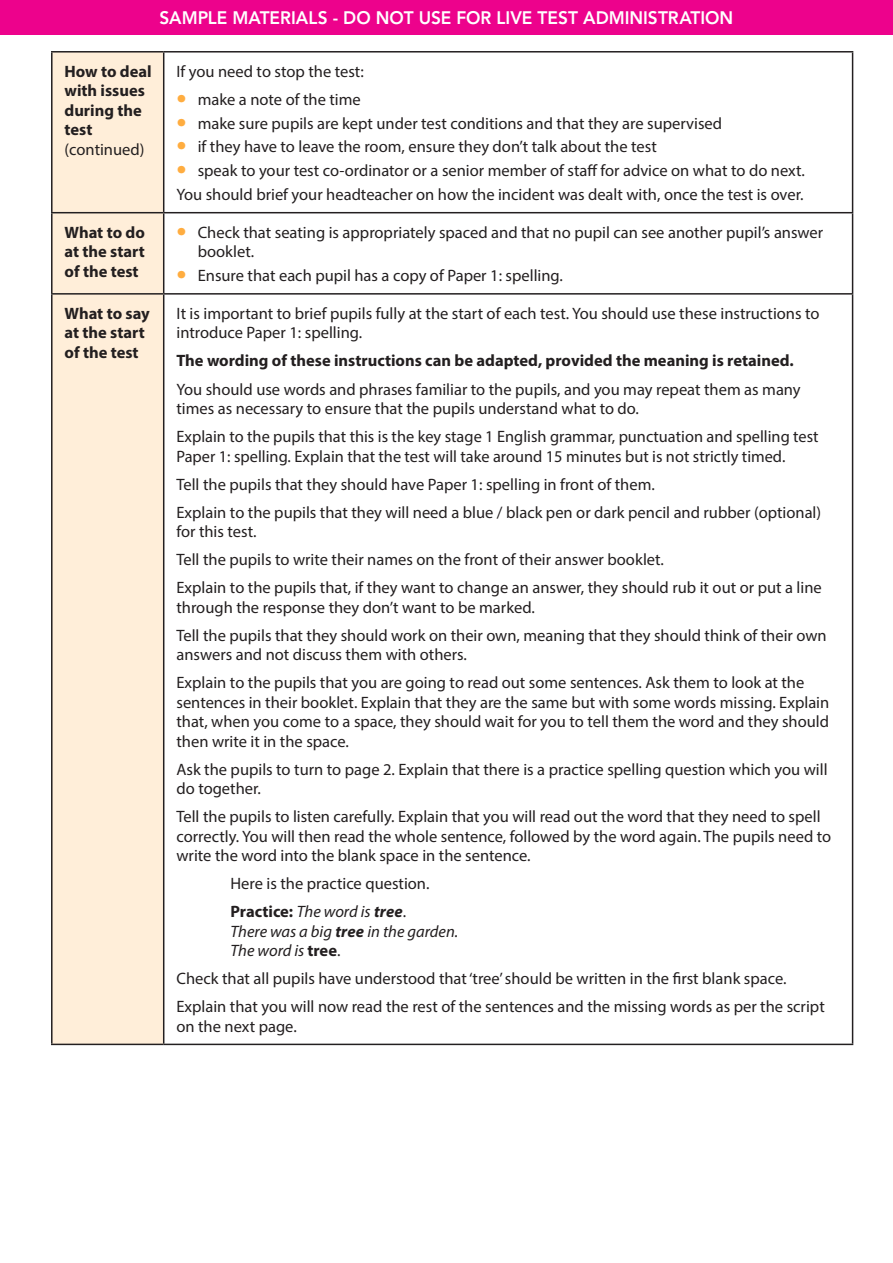
<style>
.page{position:relative;width:893px;height:1263px;background:#fff}
.page>*{position:absolute;margin:0;border:0;box-sizing:border-box;transform-origin:0 0}
.t1{font:800 18px "Avenir LT Std";color:#fff;scale:.96 1}
.Table_body_LEFT{font:16.5px/19.5px "Myriad Pro";color:#231f20}
.Table_body_LEFT-2{font:700 16.5px/19.5px "Myriad Pro";color:#231f20}
.Table_body_LEFT-3{font:italic 16.5px/19.5px "Myriad Pro";color:#231f20}
.s1{font-weight:400}
.s2{font-size:36px;color:#ffad40}
.s3{font-weight:700;font-style:normal}
.s4{font-weight:700}
.s5{font-style:normal}
</style>
<div class="page">
<div style="left:0;top:0;width:893px;height:34px;background:#ed028c"></div>
<div style="left:53px;top:53px;width:110px;height:991px;background:#ffeed9"></div>
<hr style="left:51px;top:51px;width:113px;height:2px;background:#231f20">
<hr style="left:51px;top:53px;width:2px;height:159px;background:#231f20">
<hr style="left:164px;top:51px;width:689px;height:2px;background:#231f20">
<hr style="left:163px;top:53px;width:1px;height:159px;background:#231f20">
<hr style="left:852px;top:53px;width:1px;height:159px;background:#231f20">
<hr style="left:51px;top:212px;width:113px;height:1px;background:#231f20">
<hr style="left:51px;top:213px;width:2px;height:80px;background:#231f20">
<hr style="left:164px;top:212px;width:689px;height:1px;background:#231f20">
<hr style="left:163px;top:213px;width:1px;height:80px;background:#231f20">
<hr style="left:852px;top:213px;width:1px;height:80px;background:#231f20">
<hr style="left:51px;top:293px;width:113px;height:2px;background:#231f20">
<hr style="left:51px;top:295px;width:2px;height:749px;background:#231f20">
<hr style="left:164px;top:293px;width:689px;height:2px;background:#231f20">
<hr style="left:163px;top:295px;width:1px;height:749px;background:#231f20">
<hr style="left:852px;top:295px;width:1px;height:749px;background:#231f20">
<hr style="left:51px;top:1044px;width:113px;height:1px;background:#231f20">
<hr style="left:164px;top:1044px;width:689px;height:1px;background:#231f20">
<p class="t1" style="left:160px;top:7px;width:599px">SAMPLE MATERIALS - DO NOT USE FOR LIVE TEST ADMINISTRATION</p>
<p class="Table_body_LEFT-2" style="left:65px;top:61px;width:89px">How to deal with issues during the test <span class="s1">(continued)</span></p>
<p class="Table_body_LEFT" style="left:176px;top:61px;width:189px">If you need to stop the test:</p>
<p class="Table_body_LEFT" style="left:176px;top:89px;width:186px"><span class="s2">•</span> make a note of the time</p>
<p class="Table_body_LEFT" style="left:176px;top:113px;width:547px"><span class="s2">•</span> make sure pupils are kept under test conditions and that they are supervised</p>
<p class="Table_body_LEFT" style="left:176px;top:137px;width:482px"><span class="s2">•</span> if they have to leave the room, ensure they don’t talk about the test</p>
<p class="Table_body_LEFT" style="left:176px;top:161px;width:630px"><span class="s2">•</span> speak to your test co-ordinator or a senior member of staff for advice on what to do next.</p>
<p class="Table_body_LEFT" style="left:176px;top:184px;width:629px">You should brief your headteacher on how the incident was dealt with, once the test is over.</p>
<p class="Table_body_LEFT-2" style="left:65px;top:222px;width:82px;text-align:justify">What to do at the start of the test</p>
<p class="Table_body_LEFT" style="left:198px;top:222px;width:627px;text-indent:-21px"><span class="s2">•</span> Check that seating is appropriately spaced and that no pupil can see another pupil’s answer booklet.</p>
<p class="Table_body_LEFT" style="left:176px;top:266px;width:388px"><span class="s2">•</span> Ensure that each pupil has a copy of Paper 1: spelling.</p>
<p class="Table_body_LEFT-2" style="left:65px;top:303px;width:87px">What to say at the start of the test</p>
<p class="Table_body_LEFT" style="left:176px;top:303px;width:645px">It is important to brief pupils fully at the start of each test. You should use these instructions to introduce Paper 1: spelling.</p>
<p class="Table_body_LEFT-2" style="left:176px;top:351px;width:619px">The wording of these instructions can be adapted, provided the meaning is retained.</p>
<p class="Table_body_LEFT" style="left:176px;top:379px;width:626px">You should use words and phrases familiar to the pupils, and you may repeat them as many times as necessary to ensure that the pupils understand what to do.</p>
<p class="Table_body_LEFT" style="left:176px;top:426px;width:644px">Explain to the pupils that this is the key stage 1 English grammar, punctuation and spelling test<br>Paper 1: spelling. Explain that the test will take around 15 minutes but is not strictly timed.</p>
<p class="Table_body_LEFT" style="left:176px;top:474px;width:480px">Tell the pupils that they should have Paper 1: spelling in front of them.</p>
<p class="Table_body_LEFT" style="left:176px;top:502px;width:646px">Explain to the pupils that they will need a blue / black pen or dark pencil and rubber (optional) for this test.</p>
<p class="Table_body_LEFT" style="left:176px;top:549px;width:489px">Tell the pupils to write their names on the front of their answer booklet.</p>
<p class="Table_body_LEFT" style="left:176px;top:577px;width:647px">Explain to the pupils that, if they want to change an answer, they should rub it out or put a line through the response they don’t want to be marked.</p>
<p class="Table_body_LEFT" style="left:176px;top:625px;width:652px">Tell the pupils that they should work on their own, meaning that they should think of their own answers and not discuss them with others.</p>
<p class="Table_body_LEFT" style="left:176px;top:672px;width:654px">Explain to the pupils that you are going to read out some sentences. Ask them to look at the sentences in their booklet. Explain that they are the same but with some words missing. Explain that, when you come to a space, they should wait for you to tell them the word and they should then write it in the space.</p>
<p class="Table_body_LEFT" style="left:176px;top:759px;width:653px">Ask the pupils to turn to page 2. Explain that there is a practice spelling question which you will do together.</p>
<p class="Table_body_LEFT" style="left:176px;top:806px;width:656px">Tell the pupils to listen carefully. Explain that you will read out the word that they need to spell correctly. You will then read the whole sentence, followed by the word again. The pupils need to write the word into the blank space in the sentence.</p>
<p class="Table_body_LEFT" style="left:230px;top:873px;width:201px">Here is the practice question.</p>
<p class="Table_body_LEFT-3" style="left:230px;top:901px;width:229px"><span class="s3">Practice:</span> The word is <span class="s4">tree</span><span class="s5">.<br></span>There was a big <span class="s4">tree</span> in the garden.<br>The word is <span class="s3">tree</span><span class="s5">.</span></p>
<p class="Table_body_LEFT" style="left:176px;top:968px;width:612px">Check that all pupils have understood that ‘tree’ should be written in the first blank space.</p>
<p class="Table_body_LEFT" style="left:176px;top:996px;width:650px">Explain that you will now read the rest of the sentences and the missing words as per the script on the next page.</p>
</div>
